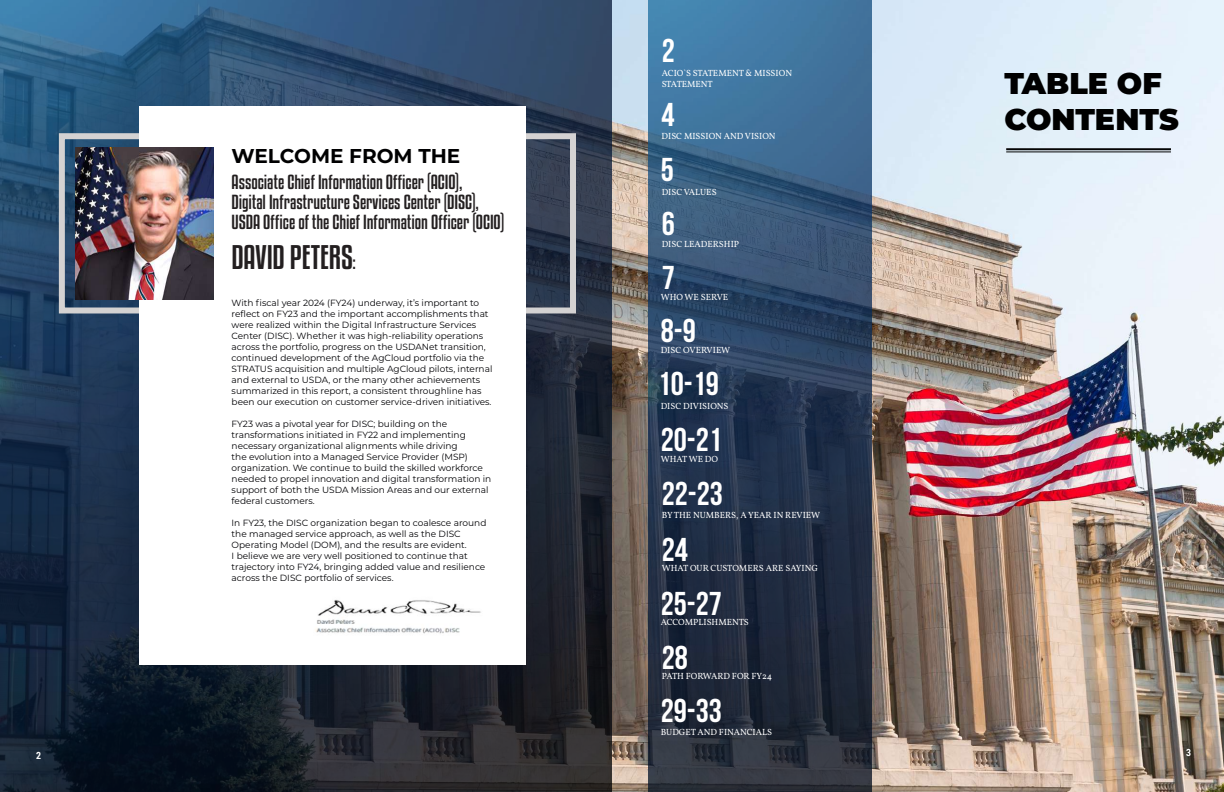
<style>
.page{position:relative;width:1224px;height:792px;background:#fff}
.page>*{position:absolute;margin:0;border:0;box-sizing:border-box;transform-origin:0 0}
.t1{font:700 33px "Bebas Neue";color:#fff}
.t2{font:900 30px/36px "Montserrat";color:#000}
.t3{font:30px "Kenyan Coffee Rg";letter-spacing:-.005em;color:#231f20}
.t4{font:700 20px "Montserrat";color:#000001}
.t5{font:17.9px/19.8px "Kenyan Coffee Rg";color:#231f20}
.t6{font:700 10px "Roboto Condensed";color:#fff}
.t7{font:9px/11px "Montserrat";color:#000004}
.t8{font:9px/10.8px "Vollkorn";color:#fff}
.s1{font-size:17.9px}
</style>
<div class="page">
<img style="left:612px;top:0;width:612px;height:792px">
<img style="left:0;top:0;width:612px;height:792px">
<div style="left:59px;top:133px;width:517px;height:181px;border:6px solid #d4d2d2"></div>
<div style="left:139px;top:107px;width:387px;height:558px;background:#fff"></div>
<img style="left:648px;top:0;width:223px;height:792px">
<hr style="left:1006px;top:148px;width:165px;height:2px;background:#050505">
<hr style="left:1006px;top:152px;width:165px;height:1px;background:#050505">
<img style="left:76px;top:148px;width:138px;height:152px">
<img style="left:315px;top:600px;width:166px;height:34px">
<p class="t6" style="left:36px;top:748px;width:6px">2</p>
<p class="t4" style="left:232px;top:142px;width:230px">WELCOME FROM THE</p>
<p class="t5" style="left:232px;top:172px;width:275px">Associate Chief Information Officer (ACIO),<br>Digital Infrastructure Services Center (DISC),<br>USDA Office of the Chief Information Officer (OCIO)</p>
<p class="t3" style="left:232px;top:236px;width:126px">DAVID PETERS<span class="s1">:</span></p>
<p class="t7" style="left:232px;top:297px;width:262px">With fiscal year 2024 (FY24) underway, it’s important to reflect on FY23 and the important accomplishments that were realized within the Digital Infrastructure Services Center (DISC). Whether it was high-reliability operations across the portfolio, progress on the USDANet transition, continued development of the AgCloud portfolio via the STRATUS acquisition and multiple AgCloud pilots, internal and external to USDA, or the many other achievements summarized in this report, a consistent throughline has been our execution on customer service-driven initiatives.</p>
<p class="t7" style="left:232px;top:418px;width:261px">FY23 was a pivotal year for DISC; building on the transformations initiated in FY22 and implementing necessary organizational alignments while driving<br>the evolution into a Managed Service Provider (MSP) organization. We continue to build the skilled workforce needed to propel innovation and digital transformation in support of both the USDA Mission Areas and our external federal customers.</p>
<p class="t7" style="left:232px;top:517px;width:256px">In FY23, the DISC organization began to coalesce around the managed service approach, as well as the DISC Operating Model (DOM), and the results are evident.<br>I believe we are very well positioned to continue that trajectory into FY24, bringing added value and resilience across the DISC portfolio of services.</p>
<p class="t1" style="left:662px;top:33px;width:15px">2</p>
<p class="t8" style="left:662px;top:67px;width:132px">ACIO`S STATEMENT &amp; MISSION<br>STATEMENT</p>
<p class="t1" style="left:662px;top:97px;width:15px">4</p>
<p class="t8" style="left:662px;top:130px;width:116px">DISC MISSION AND VISION</p>
<p class="t1" style="left:661px;top:152px;width:15px">5</p>
<p class="t8" style="left:662px;top:186px;width:56px">DISC VALUES</p>
<p class="t1" style="left:662px;top:205px;width:15px">6</p>
<p class="t8" style="left:662px;top:238px;width:79px">DISC LEADERSHIP</p>
<p class="t1" style="left:662px;top:260px;width:15px">7</p>
<p class="t8" style="left:661px;top:292px;width:69px">WHO WE SERVE</p>
<p class="t1" style="left:661px;top:313px;width:37px">8-9</p>
<p class="t8" style="left:661px;top:344px;width:71px">DISC OVERVIEW</p>
<p class="t1" style="left:658px;top:366px;width:63px">10-19</p>
<p class="t8" style="left:661px;top:400px;width:69px">DISC DIVISIONS</p>
<p class="t1" style="left:661px;top:421px;width:63px">20-21</p>
<p class="t8" style="left:661px;top:453px;width:59px">WHAT WE DO</p>
<p class="t1" style="left:662px;top:476px;width:63px">22-23</p>
<p class="t8" style="left:662px;top:509px;width:160px">BY THE NUMBERS, A YEAR IN REVIEW</p>
<p class="t1" style="left:662px;top:531px;width:28px">24</p>
<p class="t8" style="left:662px;top:562px;width:158px">WHAT OUR CUSTOMERS ARE SAYING</p>
<p class="t1" style="left:661px;top:585px;width:63px">25-27</p>
<p class="t8" style="left:661px;top:616px;width:90px">ACCOMPLISHMENTS</p>
<p class="t1" style="left:662px;top:639px;width:28px">28</p>
<p class="t8" style="left:662px;top:670px;width:112px">PATH FORWARD FOR FY24</p>
<p class="t1" style="left:661px;top:693px;width:63px">29-33</p>
<p class="t8" style="left:661px;top:726px;width:113px">BUDGET AND FINANCIALS</p>
<h2 class="t2" style="left:1004px;top:63px;width:176px">TABLE OF<br>CONTENTS</h2>
<p class="t6" style="left:1186px;top:745px;width:6px">3</p>
</div>
